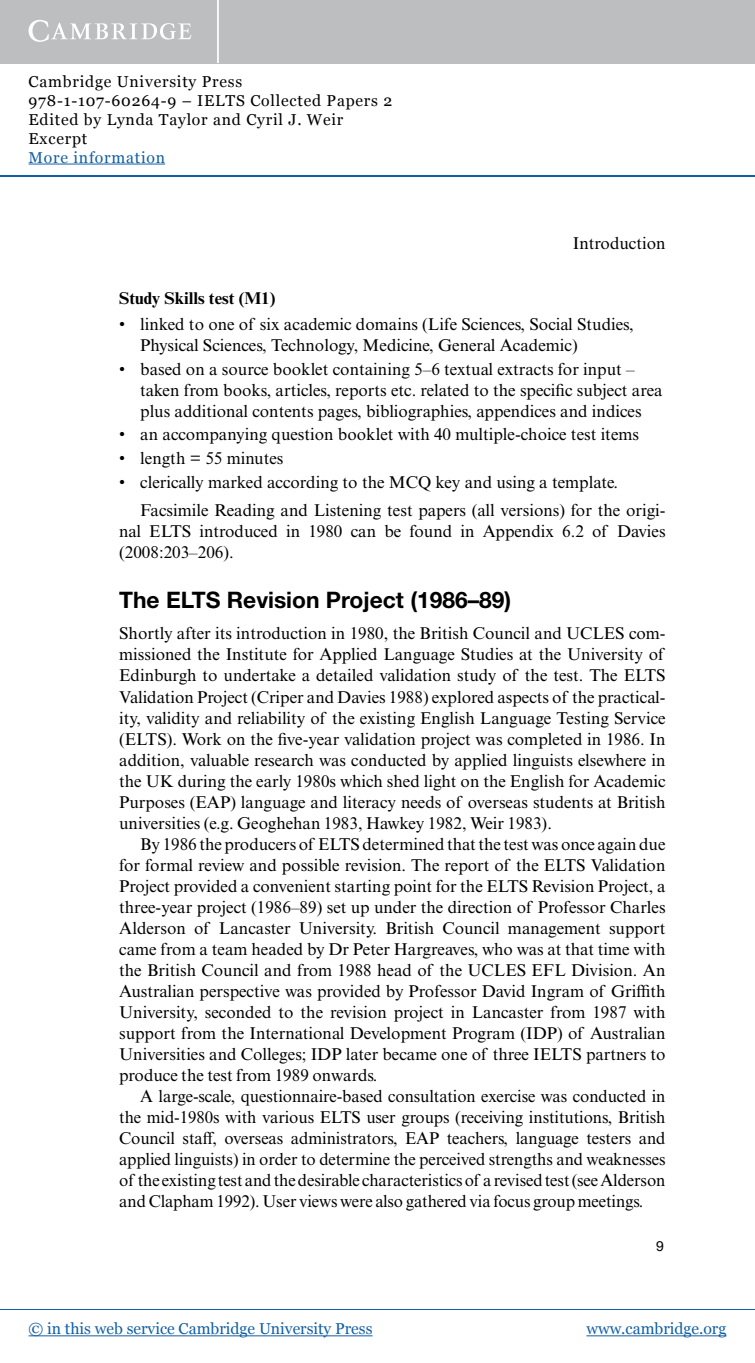
<style>
.page{position:relative;width:755px;height:1363px;background:#fff}
.page>*{position:absolute;margin:0;border:0;box-sizing:border-box;transform-origin:0 0}
.t1{font:700 22.75px "Helvetica Neue LT Std";color:#000}
.t2{font:17.15px/21px "Times NRMT Pro";color:#000}
.t3{font:700 17.15px "Times NRMT Pro";color:#000}
.t4{font:15.75px/18.7px "Georgia";letter-spacing:.05em;color:#000}
.t5{font:15.75px "Georgia";color:#115fa4}
.t6{font:15.75px "Georgia";letter-spacing:.05em;color:#115fa4}
.t7{font:14px "Helvetica Neue LT Std";color:#000}
</style>
<div class="page">
<div style="left:0;top:0;width:754px;height:63px;background:#bcbec0"></div>
<hr style="left:217px;top:0;width:2px;height:63px;background:#fff">
<svg style="left:29px;top:20px;width:162px;height:22px"></svg>
<hr style="left:29px;top:164px;width:136px;height:1px;background:#115fa4">
<hr style="left:0;top:175px;width:754px;height:2px;background:#115fa4">
<hr style="left:0;top:1308px;width:754px;height:1px;background:#115fa4">
<hr style="left:29px;top:1335px;width:343px;height:1px;background:#115fa4">
<hr style="left:586px;top:1335px;width:139px;height:1px;background:#115fa4">
<p class="t4" style="left:29px;top:73px;width:365px">Cambridge University Press<br>978-1-107-60264-9 – IELTS Collected Papers 2<br>Edited by Lynda Taylor and Cyril J. Weir<br>Excerpt</p>
<p class="t6" style="left:29px;top:148px;width:138px">More information</p>
<p class="t2" style="left:572px;top:233px;width:94px">Introduction</p>
<p class="t3" style="left:119px;top:287px;width:158px">Study Skills test (M1)</p>
<p class="t2" style="left:140px;top:314px;width:494px;text-indent:-21px">• linked to one of six academic domains (Life Sciences, Social Studies,<br>Physical Sciences, Technology, Medicine, General Academic)</p>
<p class="t2" style="left:140px;top:359px;width:523px;text-indent:-21px">• based on a source booklet containing 5–6 textual extracts for input – taken from books, articles, reports etc. related to the specific subject area plus additional contents pages, bibliographies, appendices and indices</p>
<p class="t2" style="left:119px;top:425px;width:521px">• an accompanying question booklet with 40 multiple-choice test items</p>
<p class="t2" style="left:119px;top:448px;width:166px">• length = 55 minutes</p>
<p class="t2" style="left:140px;top:469px;width:526px;line-height:28px;text-indent:-21px">• clerically marked according to the MCQ key and using a template.<br>Facsimile Reading and Listening test papers (all versions) for the origi-</p>
<p class="t2" style="left:119px;top:521px;width:547px">nal ELTS introduced in 1980 can be found in Appendix 6.2 of Davies (2008:203–206).</p>
<h1 class="t1" style="left:119px;top:585px;width:393px">The ELTS Revision Project (1986–89)</h1>
<p class="t2" style="left:119px;top:624px;width:547px;text-align:justify">Shortly after its introduction in 1980, the British Council and UCLES com&shy;missioned the Institute for Applied Language Studies at the University of Edinburgh to undertake a detailed validation study of the test. The ELTS Validation Project (Criper and Davies 1988) explored aspects of the practical&shy;ity, validity and reliability of the existing English Language Testing Service (ELTS). Work on the five- year validation project was completed in 1986. In addition, valuable research was conducted by applied linguists elsewhere in the UK during the early 1980s which shed light on the English for Academic Purposes (EAP) language and literacy needs of overseas students at British universities (e.g. Geoghehan 1983, Hawkey 1982, Weir 1983).</p>
<p class="t2" style="left:119px;top:834px;width:547px;text-align:justify;text-indent:21px">By 1986 the producers of ELTS determined that the test was once again due for formal review and possible revision. The report of the ELTS Validation Project provided a convenient starting point for the ELTS Revision Project, a three- year project (1986–89) set up under the direction of Professor Charles Alderson of Lancaster University. British Council management support came from a team headed by Dr Peter Hargreaves, who was at that time with the British Council and from 1988 head of the UCLES EFL Division. An Australian perspective was provided by Professor David Ingram of Griffith University, seconded to the revision project in Lancaster from 1987 with support from the International Development Program (IDP) of Australian Universities and Colleges; IDP later became one of three IELTS partners to produce the test from 1989 onwards.</p>
<p class="t2" style="left:119px;top:1086px;width:547px;text-align:justify;text-indent:21px">A large- scale, questionnaire- based consultation exercise was conducted in the mid- 1980s with various ELTS user groups (receiving institutions, British Council staff, overseas administrators, EAP teachers, language testers and applied linguists) in order to determine the perceived strengths and weaknesses of the existing test and the desirable characteristics of a revised test (see Alderson and Clapham 1992). User views were also gathered via focus group meetings.</p>
<p class="t7" style="left:655px;top:1237px;width:9px">9</p>
<p class="t5" style="left:29px;top:1319px;width:345px">© in this web service Cambridge University Press</p>
<p class="t5" style="left:586px;top:1319px;width:141px">www.cambridge.org</p>
</div>
